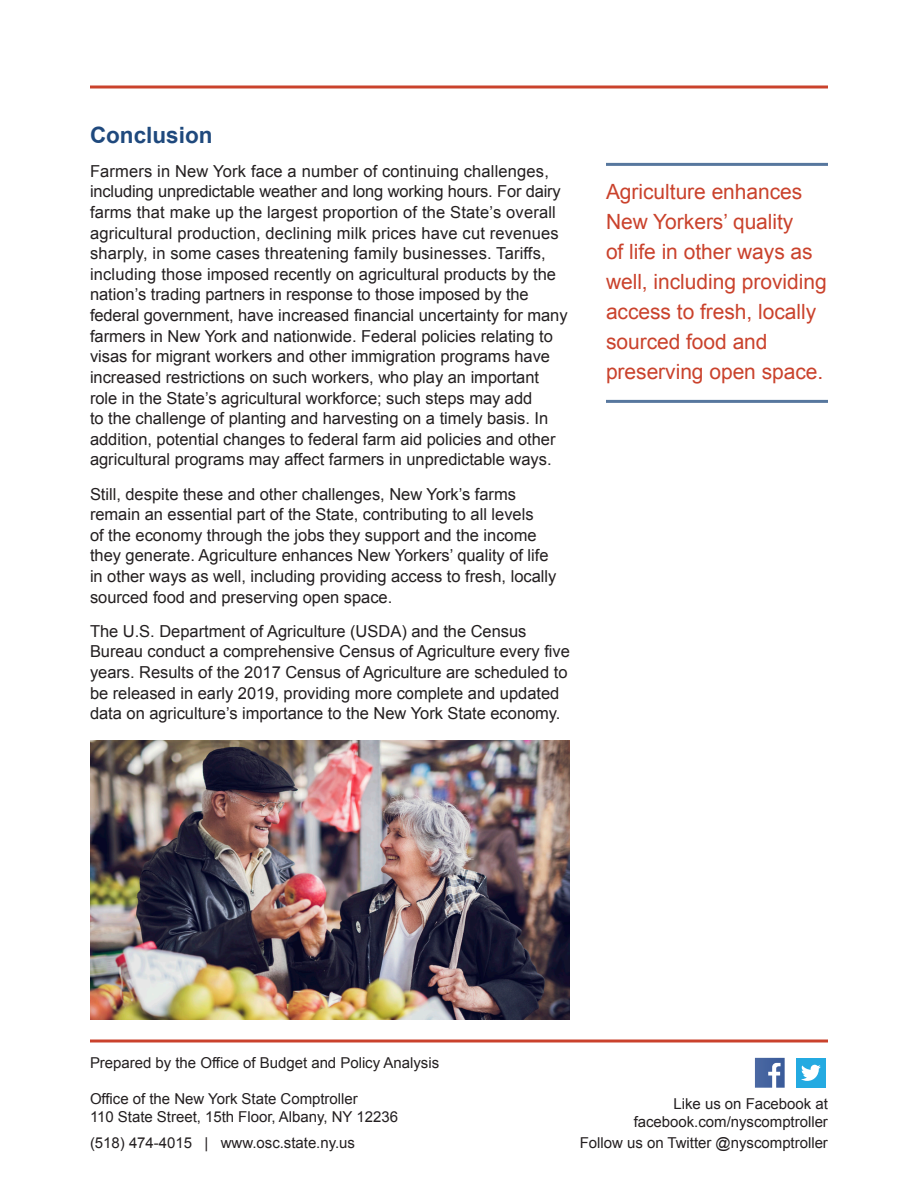
<style>
.page{position:relative;width:918px;height:1188px;background:#fff}
.page>*{position:absolute;margin:0;border:0;box-sizing:border-box;transform-origin:0 0}
._2_Subheads{font:700 22.5px "Arial";color:#1f497d}
.Sidebar_Text{font:21px/30px "Arial";color:#ca422c}
._3_Body_Text{font:16.5px/20.7px "Arial";color:#231f20}
._3_Body_Text-2{font:15px/18px "Arial";color:#231f20;text-align:right}
</style>
<div class="page">
<hr style="left:90px;top:86px;width:738px;height:2px;background:#ca422c">
<div style="left:796px;top:1058px;width:30px;height:30px;background:#24aae1"></div>
<svg style="left:801px;top:1065px;width:20px;height:16px"></svg>
<svg style="left:755px;top:1058px;width:30px;height:30px"></svg>
<hr style="left:90px;top:1040px;width:738px;height:2px;background:#ca422c">
<hr style="left:606px;top:163px;width:222px;height:3px;background:#57779e">
<hr style="left:606px;top:400px;width:222px;height:3px;background:#57779e">
<img style="left:90px;top:740px;width:480px;height:280px">
<p class="_2_Subheads" style="left:90px;top:120px;width:124px">Conclusion</p>
<p class="_3_Body_Text" style="left:90px;top:161px;width:479px">Farmers in New York face a number of continuing challenges, including unpredictable weather and long working hours. For dairy farms that make up the largest proportion of the State’s overall agricultural production, declining milk prices have cut revenues sharply, in some cases threatening family businesses. Tariffs, including those imposed recently on agricultural products by the nation’s trading partners in response to those imposed by the federal government, have increased financial uncertainty for many farmers in New York and nationwide. Federal policies relating to visas for migrant workers and other immigration programs have increased restrictions on such workers, who play an important role in the State’s agricultural workforce; such steps may add<br>to the challenge of planting and harvesting on a timely basis. In addition, potential changes to federal farm aid policies and other agricultural programs may affect farmers in unpredictable ways.</p>
<p class="_3_Body_Text" style="left:90px;top:484px;width:468px">Still, despite these and other challenges, New York’s farms remain an essential part of the State, contributing to all levels<br>of the economy through the jobs they support and the income they generate. Agriculture enhances New Yorkers’ quality of life in other ways as well, including providing access to fresh, locally sourced food and preserving open space.</p>
<p class="_3_Body_Text" style="left:90px;top:621px;width:481px">The U.S. Department of Agriculture (USDA) and the Census Bureau conduct a comprehensive Census of Agriculture every five years. Results of the 2017 Census of Agriculture are scheduled to be released in early 2019, providing more complete and updated data on agriculture’s importance to the New York State economy.</p>
<p class="Sidebar_Text" style="left:606px;top:177px;width:222px">Agriculture enhances<br>New Yorkers’ quality<br>of life in other ways as well, including providing access to fresh, locally sourced food and preserving open space.</p>
<p class="_3_Body_Text-2" style="left:90px;top:1054px;width:351px">Prepared by the Office of Budget and Policy Analysis</p>
<p class="_3_Body_Text-2" style="left:90px;top:1090px;width:310px;text-align:left">Office of the New York State Comptroller<br>110 State Street, 15th Floor, Albany, NY 12236</p>
<p class="_3_Body_Text-2" style="left:90px;top:1134px;width:267px">(518) 474-4015 | www.osc.state.ny.us</p>
<p class="_3_Body_Text-2" style="left:634px;top:1095px;width:196px">Like us on Facebook at facebook.com/nyscomptroller</p>
<p class="_3_Body_Text-2" style="left:580px;top:1134px;width:250px">Follow us on Twitter @nyscomptroller</p>
</div>
